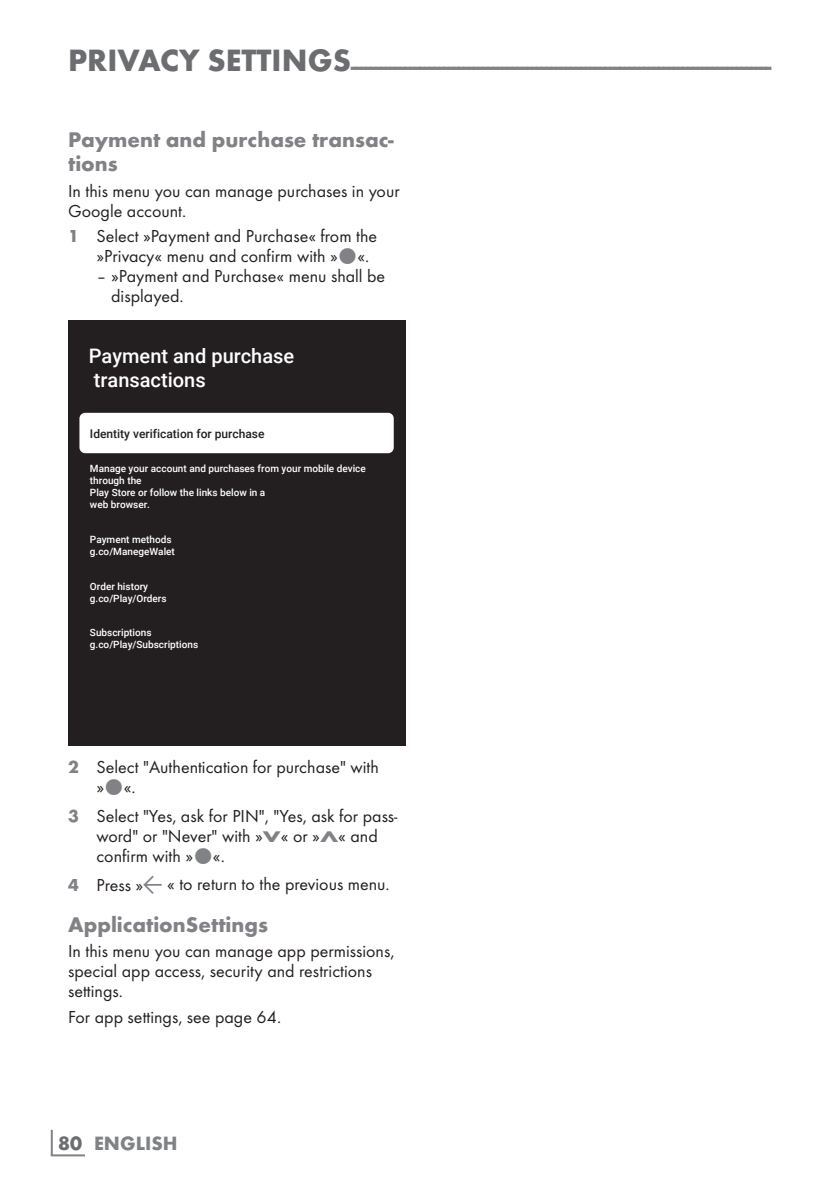
<style>
.page{position:relative;width:840px;height:1191px;background:#fff}
.page>*{position:absolute;margin:0;border:0;box-sizing:border-box;transform-origin:0 0}
.t1{font:700 24px "Futura TOT";color:#808285}
.t2{font:700 22px/24px "Futura TOT";color:#808285}
.t3{font:500 20px/24px "Roboto";color:#fff}
.t4{font:700 20px "Futura TOT";color:#808285}
.t5{font:18px/20px "Futura TOT Boo";color:#231f20}
.t6{font:500 12px "Roboto";color:#231f20}
.t7{font:500 10px/12px "Roboto";color:#fff}
.s1{font-size:32px;color:#6c6d70}
.s2{font-family:"Futura TOT";font-weight:700;color:#808285}
.s3{font-family:"Futura TOT";font-weight:700;font-size:16px;color:#808285}
.s4{font-family:"Arcelik TS9 Android";font-size:20px;color:#808285}
.s5{color:#6c6d70}
</style>
<div class="page">
<hr style="left:51px;top:1129px;width:2px;height:26px;background:#808285">
<hr style="left:51px;top:1154px;width:34px;height:2px;background:#808285">
<div style="left:68px;top:320px;width:337px;height:425px;background:#231f20"></div>
<div style="left:79px;top:413px;width:314px;height:40px;background:#fff;border-radius:6px"></div>
<h1 class="t1" style="left:68px;top:51px;width:704px"><span class="s1">PRIVACY SETTINGS</span>--------------------------------------------------------------------------------------</h1>
<p class="t2" style="left:68px;top:127px;width:327px">Payment and purchase transac&shy;tions</p>
<p class="t5" style="left:68px;top:180px;width:333px">In this menu you can manage purchases in your<br>Google account.</p>
<p class="t5" style="left:96px;top:226px;width:282px;text-indent:-28px"><span class="s2">1</span> Select »Payment and Purchase« from the »Privacy« menu and confirm with » «.</p>
<p class="t5" style="left:111px;top:266px;width:275px;text-indent:-15px">– »Payment and Purchase« menu shall be displayed.</p>
<p class="t3" style="left:89px;top:343px;width:207px">Payment and purchase transactions</p>
<p class="t6" style="left:90px;top:425px;width:176px">Identity verification for purchase</p>
<p class="t7" style="left:90px;top:462px;width:277px">Manage your account and purchases from your mobile device through the<br>Play Store or follow the links below in a<br>web browser.</p>
<p class="t7" style="left:90px;top:533px;width:86px">Payment methods g.co/ManegeWalet</p>
<p class="t7" style="left:90px;top:580px;width:78px">Order history g.co/Play/Orders</p>
<p class="t7" style="left:90px;top:626px;width:110px">Subscriptions g.co/Play/Subscriptions</p>
<p class="t5" style="left:96px;top:757px;width:284px;text-indent:-28px"><span class="s2">2</span> Select "Authentication for purchase" with » «.</p>
<p class="t5" style="left:96px;top:806px;width:302px;text-indent:-28px"><span class="s2">3</span> Select "Yes, ask for PIN", "Yes, ask for pass&shy;word" or "Never" with »<span class="s3">V</span>« or »<span class="s3">Λ</span>« and confirm with » «.</p>
<p class="t5" style="left:68px;top:874px;width:323px"><span class="s2">4</span> Press »<span class="s4">a</span> « to return to the previous menu.</p>
<p class="t2" style="left:68px;top:911px;width:201px">ApplicationSettings</p>
<p class="t5" style="left:68px;top:941px;width:328px">In this menu you can manage app permissions, special app access, security and restrictions settings.</p>
<p class="t5" style="left:68px;top:1006px;width:214px">For app settings, see page 64.</p>
<p class="t4" style="left:58px;top:1131px;width:121px"><span class="s5">80</span> ENGLISH</p>
</div>
